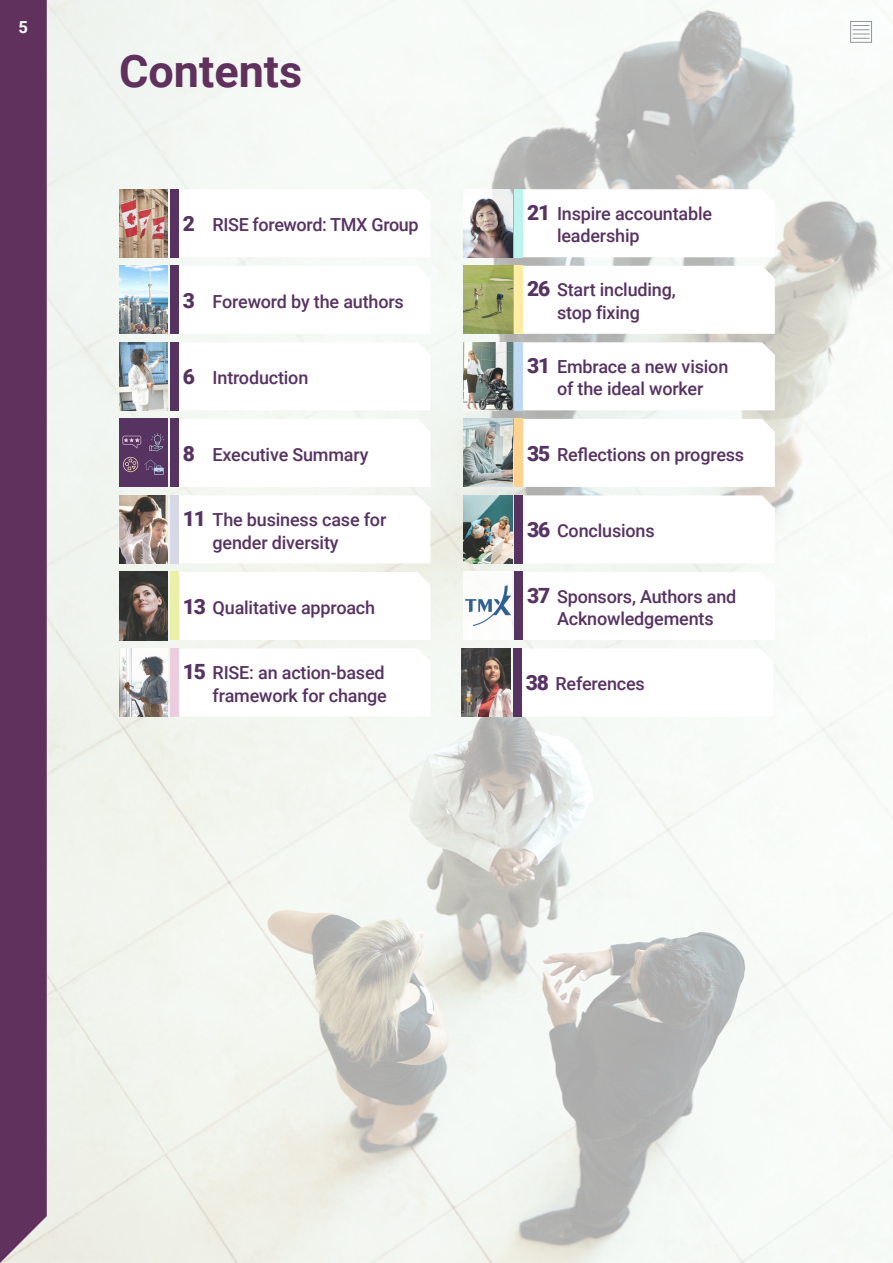
<style>
.page{position:relative;width:893px;height:1263px;background:#fff}
.page>*{position:absolute;margin:0;border:0;box-sizing:border-box;transform-origin:0 0}
.Purple_headings{font:700 45px "Roboto";color:#5f315c}
.srandfirst{font:500 18px/22.5px "Roboto";letter-spacing:-.01em;color:#573362;text-align:center}
.Subhead_1_1{font:700 16.5px "Roboto";color:#fff}
.s1{font-weight:900;font-size:21px}
</style>
<div class="page">
<img style="left:47px;top:0;width:846px;height:1263px">
<div style="left:0;top:0;width:47px;height:1263px;background:#5f315c"></div>
<img style="left:119px;top:572px;width:49px;height:68px">
<img style="left:119px;top:495px;width:49px;height:68px">
<img style="left:119px;top:266px;width:49px;height:68px">
<img style="left:463px;top:189px;width:49px;height:68px">
<img style="left:119px;top:189px;width:49px;height:68px">
<img style="left:463px;top:266px;width:49px;height:68px">
<img style="left:119px;top:342px;width:49px;height:68px">
<img style="left:463px;top:342px;width:49px;height:68px">
<img style="left:463px;top:495px;width:49px;height:68px">
<img style="left:463px;top:419px;width:49px;height:68px">
<svg style="left:179px;top:189px;width:251px;height:68px"></svg>
<svg style="left:179px;top:266px;width:251px;height:68px"></svg>
<svg style="left:179px;top:342px;width:251px;height:68px"></svg>
<svg style="left:179px;top:419px;width:251px;height:68px"></svg>
<div style="left:170px;top:419px;width:9px;height:68px;background:#573362"></div>
<div style="left:119px;top:419px;width:49px;height:68px;background:#573362"></div>
<svg style="left:523px;top:189px;width:252px;height:68px"></svg>
<svg style="left:523px;top:266px;width:252px;height:68px"></svg>
<svg style="left:523px;top:342px;width:252px;height:68px"></svg>
<svg style="left:523px;top:419px;width:252px;height:68px"></svg>
<svg style="left:523px;top:495px;width:252px;height:68px"></svg>
<svg style="left:523px;top:572px;width:252px;height:68px"></svg>
<svg style="left:179px;top:495px;width:251px;height:68px"></svg>
<svg style="left:179px;top:572px;width:251px;height:68px"></svg>
<div style="left:170px;top:572px;width:9px;height:68px;background:#eaf1a6"></div>
<div style="left:170px;top:495px;width:9px;height:68px;background:#d7d8e7"></div>
<div style="left:170px;top:189px;width:9px;height:68px;background:#573362"></div>
<div style="left:170px;top:266px;width:9px;height:68px;background:#573362"></div>
<div style="left:170px;top:342px;width:9px;height:68px;background:#573362"></div>
<div style="left:514px;top:189px;width:9px;height:68px;background:#bdf3ec"></div>
<div style="left:514px;top:266px;width:9px;height:68px;background:#ffeda6"></div>
<div style="left:514px;top:342px;width:9px;height:68px;background:#bed9f0"></div>
<div style="left:514px;top:419px;width:9px;height:68px;background:#fed38f"></div>
<div style="left:514px;top:495px;width:9px;height:68px;background:#573362"></div>
<div style="left:463px;top:572px;width:49px;height:68px;background:#fff"></div>
<img style="left:466px;top:586px;width:45px;height:39px">
<div style="left:514px;top:572px;width:9px;height:68px;background:#573362"></div>
<svg style="left:122px;top:436px;width:19px;height:13px"></svg>
<svg style="left:149px;top:433px;width:15px;height:18px"></svg>
<svg style="left:144px;top:460px;width:20px;height:15px"></svg>
<svg style="left:123px;top:457px;width:15px;height:15px"></svg>
<svg style="left:521px;top:648px;width:252px;height:68px"></svg>
<img style="left:462px;top:648px;width:49px;height:68px">
<div style="left:513px;top:648px;width:8px;height:68px;background:#573362"></div>
<img style="left:119px;top:648px;width:49px;height:68px">
<svg style="left:179px;top:648px;width:251px;height:68px"></svg>
<div style="left:170px;top:648px;width:9px;height:68px;background:#ecccdd"></div>
<div style="left:850px;top:21px;width:22px;height:22px;border:1px solid #939598"></div>
<svg style="left:853px;top:25px;width:17px;height:14px"></svg>
<p class="Subhead_1_1" style="left:19px;top:16px;width:11px">5</p>
<p class="Purple_headings" style="left:119px;top:40px;width:185px">Contents</p>
<p class="srandfirst" style="left:183px;top:213px;width:237px"><span class="s1">2</span> RISE foreword: TMX Group</p>
<p class="srandfirst" style="left:183px;top:289px;width:222px"><span class="s1">3</span> Foreword by the authors</p>
<p class="srandfirst" style="left:183px;top:366px;width:127px"><span class="s1">6</span> Introduction</p>
<p class="srandfirst" style="left:183px;top:442px;width:187px"><span class="s1">8</span> Executive Summary</p>
<p class="srandfirst" style="left:213px;top:508px;width:175px;text-align:left;text-indent:-30px"><span class="s1">11</span> The business case for gender diversity</p>
<p class="srandfirst" style="left:183px;top:595px;width:194px"><span class="s1">13</span> Qualitative approach</p>
<p class="srandfirst" style="left:183px;top:661px;width:206px;text-align:right"><span class="s1">15</span> RISE: an action-based framework for change</p>
<p class="srandfirst" style="left:557px;top:202px;width:157px;text-align:left;text-indent:-30px"><span class="s1">21</span> Inspire accountable leadership</p>
<p class="srandfirst" style="left:527px;top:278px;width:150px"><span class="s1">26</span> Start including, stop fixing</p>
<p class="srandfirst" style="left:527px;top:355px;width:203px"><span class="s1">31</span> Embrace a new vision of the ideal worker</p>
<p class="srandfirst" style="left:527px;top:442px;width:218px"><span class="s1">35</span> Reflections on progress</p>
<p class="srandfirst" style="left:527px;top:519px;width:129px"><span class="s1">36</span> Conclusions</p>
<p class="srandfirst" style="left:527px;top:584px;width:211px"><span class="s1">37</span> Sponsors, Authors and<br>Acknowledgements</p>
<p class="srandfirst" style="left:526px;top:672px;width:121px"><span class="s1">38</span> References</p>
</div>
